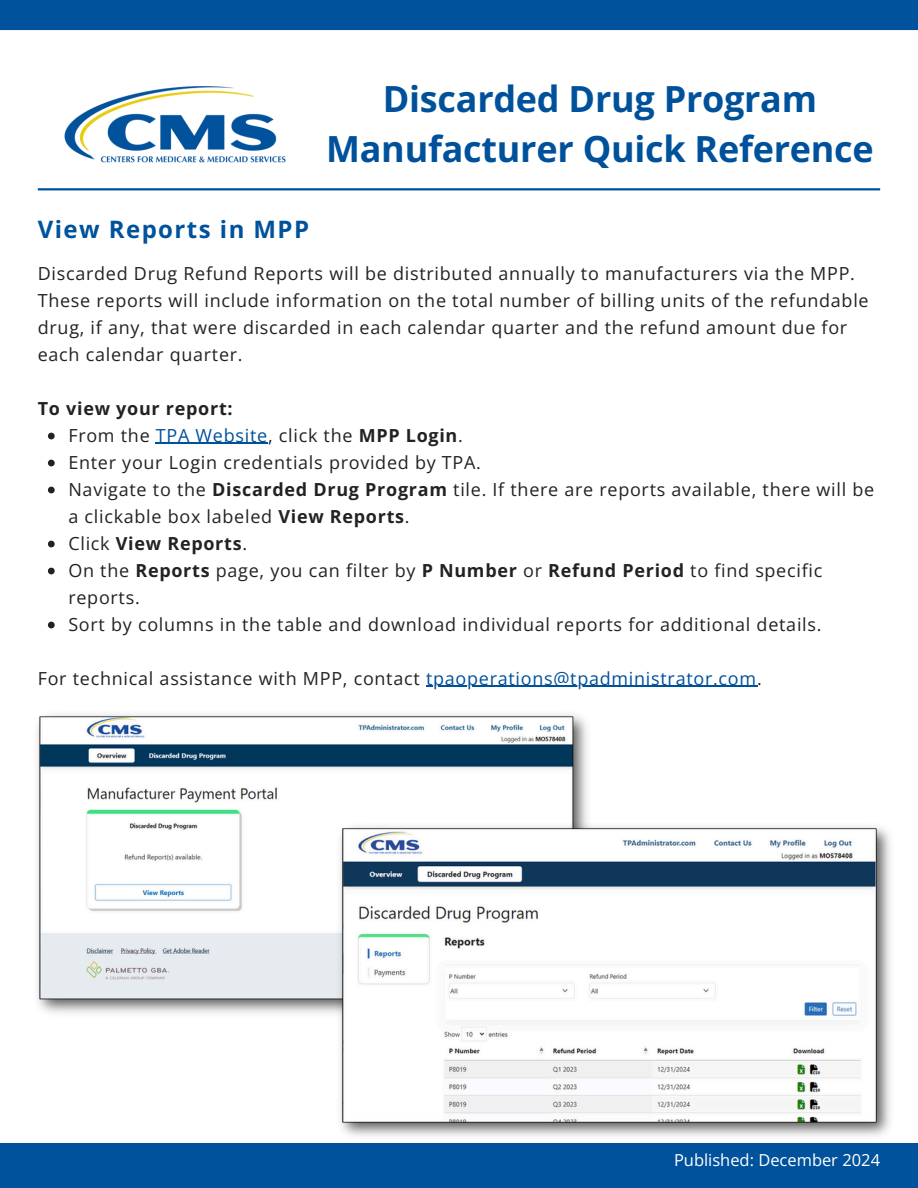
<style>
.page{position:relative;width:918px;height:1188px;background:#00529c}
.page>*{position:absolute;margin:0;border:0;box-sizing:border-box;transform-origin:0 0}
.t1{font:700 36px/49.5px "Open Sans";letter-spacing:-.005em;color:#00519b;text-align:center}
.t2{font:700 24px "Open Sans";letter-spacing:.06em;color:#00529c}
.t3{font:18px/27px "Open Sans";letter-spacing:.04em;color:#222}
.t4{font:700 18px "Open Sans";letter-spacing:.04em;color:#222}
.t5{font:16.5px "Open Sans";color:#fff}
.s1{color:#00519b}
.s2{font-weight:700}
.s3{font-weight:400}
</style>
<div class="page">
<div style="left:0;top:30px;width:918px;height:1113px;background:#fff"></div>
<hr style="left:426px;top:686px;width:331px;height:1px;background:#00519b">
<hr style="left:156px;top:443px;width:112px;height:1px;background:#00519b">
<hr style="left:38px;top:188px;width:842px;height:2px;background:#00529c">
<img style="left:38px;top:60px;width:274px;height:137px">
<svg style="left:48px;top:433px;width:7px;height:6px"></svg>
<svg style="left:48px;top:460px;width:7px;height:6px"></svg>
<svg style="left:48px;top:487px;width:7px;height:6px"></svg>
<svg style="left:48px;top:541px;width:7px;height:6px"></svg>
<svg style="left:48px;top:568px;width:7px;height:6px"></svg>
<svg style="left:48px;top:622px;width:7px;height:6px"></svg>
<img style="left:29px;top:706px;width:567px;height:316px">
<img style="left:331px;top:817px;width:567px;height:326px">
<h1 class="t1" style="left:326px;top:73px;width:549px">Discarded Drug Program<br>Manufacturer Quick Reference</h1>
<h2 class="t2" style="left:38px;top:213px;width:273px">View Reports in MPP</h2>
<p class="t3" style="left:38px;top:259px;width:832px">Discarded Drug Refund Reports will be distributed annually to manufacturers via the MPP.<br>These reports will include information on the total number of billing units of the refundable drug, if any, that were discarded in each calendar quarter and the refund amount due for each calendar quarter.</p>
<h4 class="t4" style="left:38px;top:395px;width:196px">To view your report:</h4>
<p class="t3" style="left:68px;top:421px;width:396px">From the <span class="s1">TPA Website</span>, click the <span class="s2">MPP Login</span>.</p>
<p class="t3" style="left:68px;top:448px;width:414px">Enter your Login credentials provided by TPA.</p>
<p class="t3" style="left:68px;top:475px;width:807px">Navigate to the <span class="s2">Discarded Drug Program</span> tile. If there are reports available, there will be a clickable box labeled <span class="s2">View Reports</span>.</p>
<p class="t4" style="left:68px;top:530px;width:180px"><span class="s3">Click</span> View Reports<span class="s3">.</span></p>
<p class="t3" style="left:68px;top:556px;width:756px">On the <span class="s2">Reports</span> page, you can filter by <span class="s2">P Number</span> or <span class="s2">Refund Period</span> to find specific reports.</p>
<p class="t3" style="left:68px;top:610px;width:755px">Sort by columns in the table and download individual reports for additional details.</p>
<p class="t3" style="left:38px;top:664px;width:726px">For technical assistance with MPP, contact <span class="s1">tpaoperations@tpadministrator.com</span>.</p>
<p class="t5" style="left:674px;top:1149px;width:208px">Published: December 2024</p>
</div>
